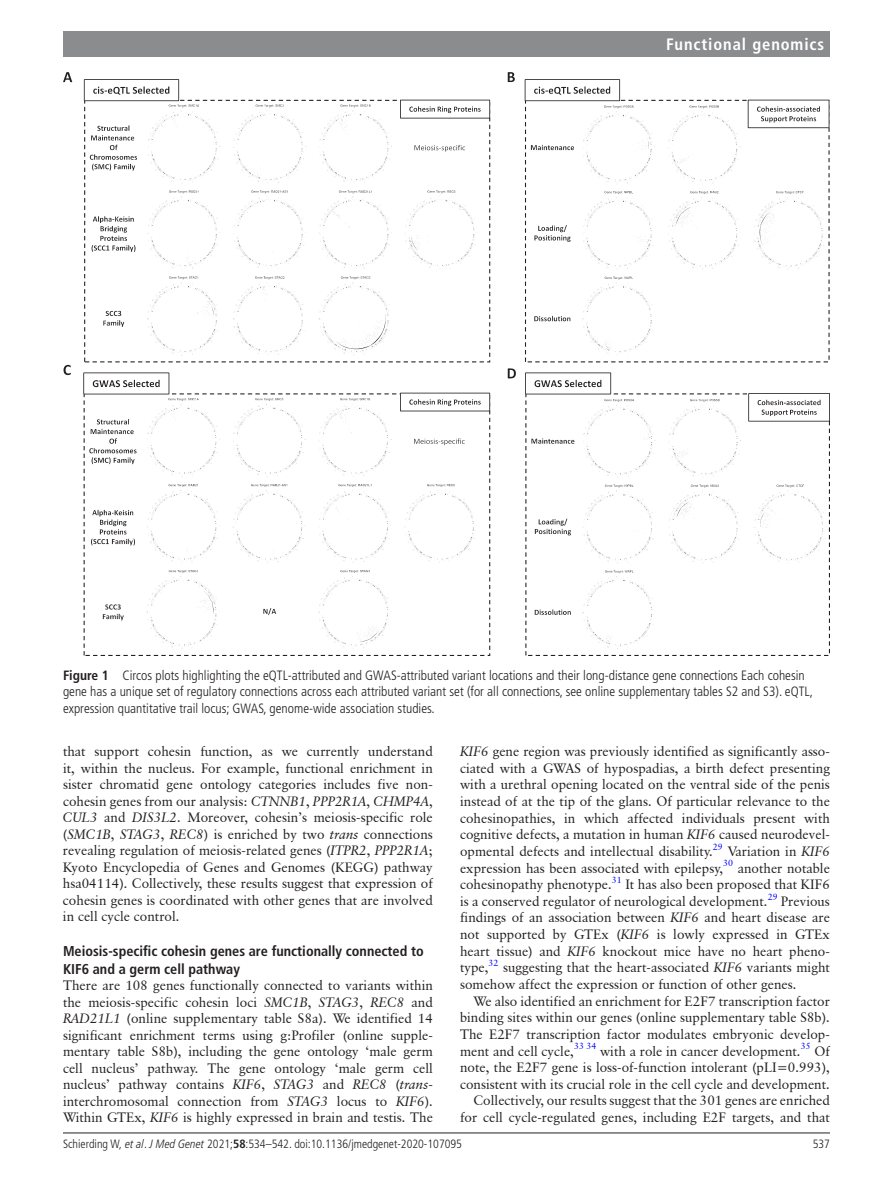
<style>
.page{position:relative;width:893px;height:1191px;background:#fff}
.page>*{position:absolute;margin:0;border:0;box-sizing:border-box;transform-origin:0 0}
.t1{font:700 condensed 16.5px "Frutiger LT Pro";letter-spacing:.055em;color:#fff}
.t2{font:700 condensed 14.25px/17.2px "Frutiger LT Pro";color:#231f20}
.t3{font:13.5px/16.6px "Classical Garamond BT";color:#231f20;text-align:justify}
.t4{font:300 condensed 13.5px/16.5px "Frutiger LT Pro";color:#231f20}
.t5{font:300 condensed 12px "Frutiger LT Pro";color:#231f20}
.t6{font:9px "Classical Garamond BT";color:#00f}
.s1{font-weight:700}
.s2{font-style:italic}
</style>
<div class="page">
<hr style="left:63px;top:1132px;width:767px;height:1px;background:#231f20">
<div style="left:63px;top:31px;width:767px;height:25px;background:#8a8c8e"></div>
<img style="left:63px;top:72px;width:767px;height:583px">
<p class="t1" style="left:666px;top:34px;width:160px">Functional genomics</p>
<p class="t4" style="left:63px;top:667px;width:751px"><span class="s1">Figure 1</span> Circos plots highlighting the eQTL-attributed and GWAS-attributed variant locations and their long-distance gene connections Each cohesin gene has a unique set of regulatory connections across each attributed variant set (for all connections, see online supplementary tables S2 and S3). eQTL, expression quantitative trail locus; GWAS, genome-wide association studies.</p>
<p class="t3" style="left:63px;top:743px;width:371px">that support cohesin function, as we currently understand it, within the nucleus. For example, functional enrichment in sister chromatid gene ontology categories includes five non&shy;cohesin genes from our analysis: <span class="s2">CTNNB1</span>, <span class="s2">PPP2R1A</span>, <span class="s2">CHMP4A</span>, <span class="s2">CUL3</span> and <span class="s2">DIS3L2</span>. Moreover, cohesin’s meiosis-specific role (<span class="s2">SMC1B</span>, <span class="s2">STAG3</span>, <span class="s2">REC8</span>) is enriched by two <span class="s2">trans</span> connections revealing regulation of meiosis-related genes (<span class="s2">ITPR2</span>, <span class="s2">PPP2R1A</span>; Kyoto Encyclopedia of Genes and Genomes (KEGG) pathway hsa04114). Collectively, these results suggest that expression of cohesin genes is coordinated with other genes that are involved in cell cycle control.</p>
<p class="t2" style="left:63px;top:942px;width:362px">Meiosis-specific cohesin genes are functionally connected to<br>KIF6 and a germ cell pathway</p>
<p class="t3" style="left:63px;top:977px;width:371px">There are 108 genes functionally connected to variants within the meiosis-specific cohesin loci <span class="s2">SMC1B</span>, <span class="s2">STAG3</span>, <span class="s2">REC8</span> and <span class="s2">RAD21L1</span> (online supplementary table S8a). We identified 14 significant enrichment terms using g:Profiler (online supple&shy;mentary table S8b), including the gene ontology ‘male germ cell nucleus’ pathway. The gene ontology ‘male germ cell nucleus’ pathway contains <span class="s2">KIF6</span>, <span class="s2">STAG3</span> and <span class="s2">REC8</span> (<span class="s2">trans&shy;</span>interchromosomal connection from <span class="s2">STAG3</span> locus to <span class="s2">KIF6</span>).<br>Within GTEx, <span class="s2">KIF6</span> is highly expressed in brain and testis. The</p>
<p class="t3" style="left:460px;top:742px;width:371px"><span class="s2">KIF6</span> gene region was previously identified as significantly asso&shy;ciated with a GWAS of hypospadias, a birth defect presenting with a urethral opening located on the ventral side of the penis instead of at the tip of the glans. Of particular relevance to the cohesinopathies, in which affected individuals present with cognitive defects, a mutation in human <span class="s2">KIF6</span> caused neurodevel&shy;opmental defects and intellectual disability.<sup>29</sup> Variation in <span class="s2">KIF6 </span>expression has been associated with epilepsy,<sup>30</sup> another notable cohesinopathy phenotype.<sup>31</sup> It has also been proposed that KIF6 is a conserved regulator of neurological development.<sup>29</sup> Previous findings of an association between <span class="s2">KIF6</span> and heart disease are not supported by GTEx (<span class="s2">KIF6</span> is lowly expressed in GTEx heart tissue) and <span class="s2">KIF6</span> knockout mice have no heart pheno&shy;type,<sup>32</sup> suggesting that the heart-associated <span class="s2">KIF6</span> variants might somehow affect the expression or function of other genes.</p>
<p class="t3" style="left:460px;top:992px;width:371px;text-indent:14px">We also identified an enrichment for E2F7 transcription factor binding sites within our genes (online supplementary table S8b).<br>The E2F7 transcription factor modulates embryonic develop&shy;ment and cell cycle,<sup>33</sup> <sup>34</sup> with a role in cancer development.</p>
<p class="t6" style="left:801px;top:1040px;width:11px">35</p>
<p class="t3" style="left:460px;top:1042px;width:371px;text-align:right">Of<br>note, the E2F7 gene is loss-of-function intolerant (pLI=0.993), consistent with its crucial role in the cell cycle and development.<br>Collectively, our results suggest that the 301 genes are enriched for cell cycle-regulated genes, including E2F targets, and that</p>
<p class="t5" style="left:63px;top:1136px;width:401px">Schierding W<span class="s2">, et al</span>. <span class="s2">J Med Genet</span> 2021;<span class="s1">58</span>:534–542. doi:10.1136/jmedgenet-2020-107095</p>
<p class="t5" style="left:813px;top:1136px;width:19px">537</p>
</div>
